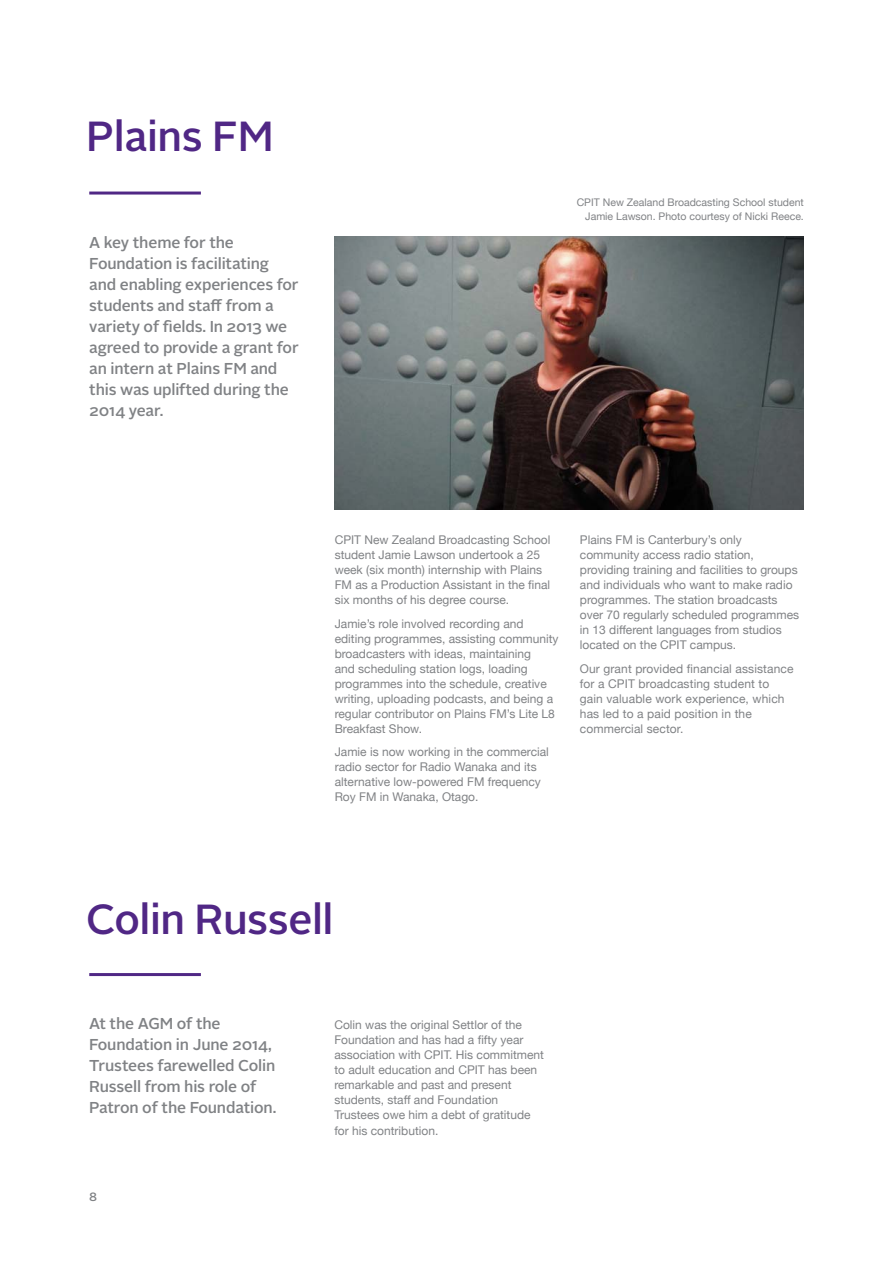
<style>
.page{position:relative;width:893px;height:1263px;background:#fff}
.page>*{position:absolute;margin:0;border:0;box-sizing:border-box;transform-origin:0 0}
.t1{font:500 42px "Alright Sans";letter-spacing:-.01em;color:#502785}
.t2{font:500 15.75px/21px "Alright Sans";letter-spacing:-.01em;color:#808285}
.t3{font:12px/15px "Helvetica Neue";color:#808285}
.t4{font:500 12px "Alright Sans";color:#808285}
.t5{font:10.5px/13.5px "Helvetica Neue";color:#808285;text-align:right}
</style>
<div class="page">
<img style="left:334px;top:236px;width:470px;height:273px">
<hr style="left:89px;top:192px;width:112px;height:3px;background:#502785">
<hr style="left:89px;top:973px;width:112px;height:3px;background:#502785">
<h1 class="t1" style="left:86px;top:116px;width:189px">Plains FM</h1>
<h2 class="t2" style="left:89px;top:233px;width:211px">A key theme for the<br>Foundation is facilitating and enabling experiences for students and staff from a variety of fields. In 2013 we agreed to provide a grant for an intern at Plains FM and this was uplifted during the<br>2014 year.</h2>
<p class="t5" style="left:577px;top:195px;width:229px">CPIT New Zealand Broadcasting School student<br>Jamie Lawson. Photo courtesy of Nicki Reece.</p>
<p class="t3" style="left:335px;top:532px;width:217px">CPIT New Zealand Broadcasting School student Jamie Lawson undertook a 25 week (six month) internship with Plains FM as a Production Assistant in the final six months of his degree course.</p>
<p class="t3" style="left:335px;top:616px;width:225px">Jamie’s role involved recording and editing programmes, assisting community broadcasters with ideas, maintaining<br>and scheduling station logs, loading programmes into the schedule, creative writing, uploading podcasts, and being a regular contributor on Plains FM’s Lite L8<br>Breakfast Show.</p>
<p class="t3" style="left:335px;top:744px;width:216px">Jamie is now working in the commercial radio sector for Radio Wanaka and its alternative low-powered FM frequency Roy FM in Wanaka, Otago.</p>
<p class="t3" style="left:580px;top:532px;width:221px">Plains FM is Canterbury’s only community access radio station, providing training and facilities to groups and individuals who want to make radio programmes. The station broadcasts over 70 regularly scheduled programmes in 13 different languages from studios located on the CPIT campus.</p>
<p class="t3" style="left:580px;top:661px;width:215px">Our grant provided financial assistance for a CPIT broadcasting student to gain valuable work experience, which has led to a paid position in the commercial sector.</p>
<h1 class="t1" style="left:86px;top:899px;width:249px">Colin Russell</h1>
<h2 class="t2" style="left:89px;top:1014px;width:189px">At the AGM of the<br>Foundation in June 2014,<br>Trustees farewelled Colin<br>Russell from his role of<br>Patron of the Foundation.</h2>
<p class="t4" style="left:89px;top:1191px;width:10px">8</p>
<p class="t3" style="left:334px;top:1017px;width:211px">Colin was the original Settlor of the Foundation and has had a fifty year association with CPIT. His commitment to adult education and CPIT has been remarkable and past and present students, staff and Foundation Trustees owe him a debt of gratitude for his contribution.</p>
</div>
